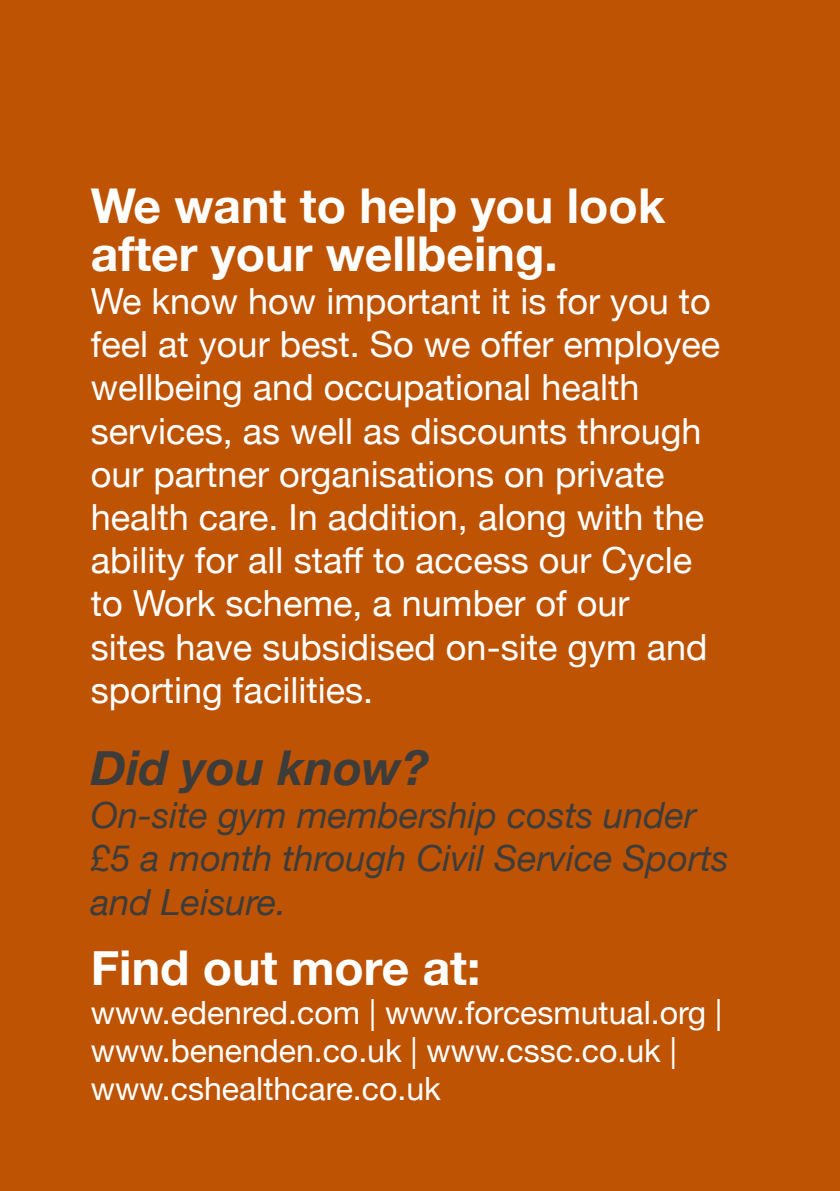
<style>
.page{position:relative;width:840px;height:1191px;background:#fff}
.page>*{position:absolute;margin:0;border:0;box-sizing:border-box;transform-origin:0 0}
.t1{font:700 48px/48px "Helvetica Neue";color:#fff}
.t2{font:italic 700 48px "Helvetica Neue";color:#3c3c3b}
.t3{font:36px/43.2px "Helvetica Neue";color:#fff}
.t4{font:italic 36px/43.2px "Helvetica Neue";color:#3c3c3b}
.t5{font:32px/38.4px "Helvetica Neue";color:#fff}
</style>
<div class="page">
<div style="left:0;top:0;width:839px;height:1191px;background:#be5304"></div>
<h1 class="t1" style="left:91px;top:183px;width:576px">We want to help you look after your wellbeing.</h1>
<p class="t3" style="left:91px;top:281px;width:630px">We know how important it is for you to feel at your best. So we offer employee wellbeing and occupational health services, as well as discounts through our partner organisations on private health care. In addition, along with the ability for all staff to access our Cycle to Work scheme, a number of our<br>sites have subsidised on-site gym and sporting facilities.</p>
<h1 class="t2" style="left:91px;top:730px;width:339px">Did you know?</h1>
<p class="t4" style="left:91px;top:795px;width:639px">On-site gym membership costs under £5 a month through Civil Service Sports and Leisure.</p>
<h1 class="t1" style="left:91px;top:945px;width:391px">Find out more at:</h1>
<p class="t5" style="left:91px;top:995px;width:632px">www.edenred.com | www.forcesmutual.org | www.benenden.co.uk | www.cssc.co.uk | www.cshealthcare.co.uk</p>
</div>
